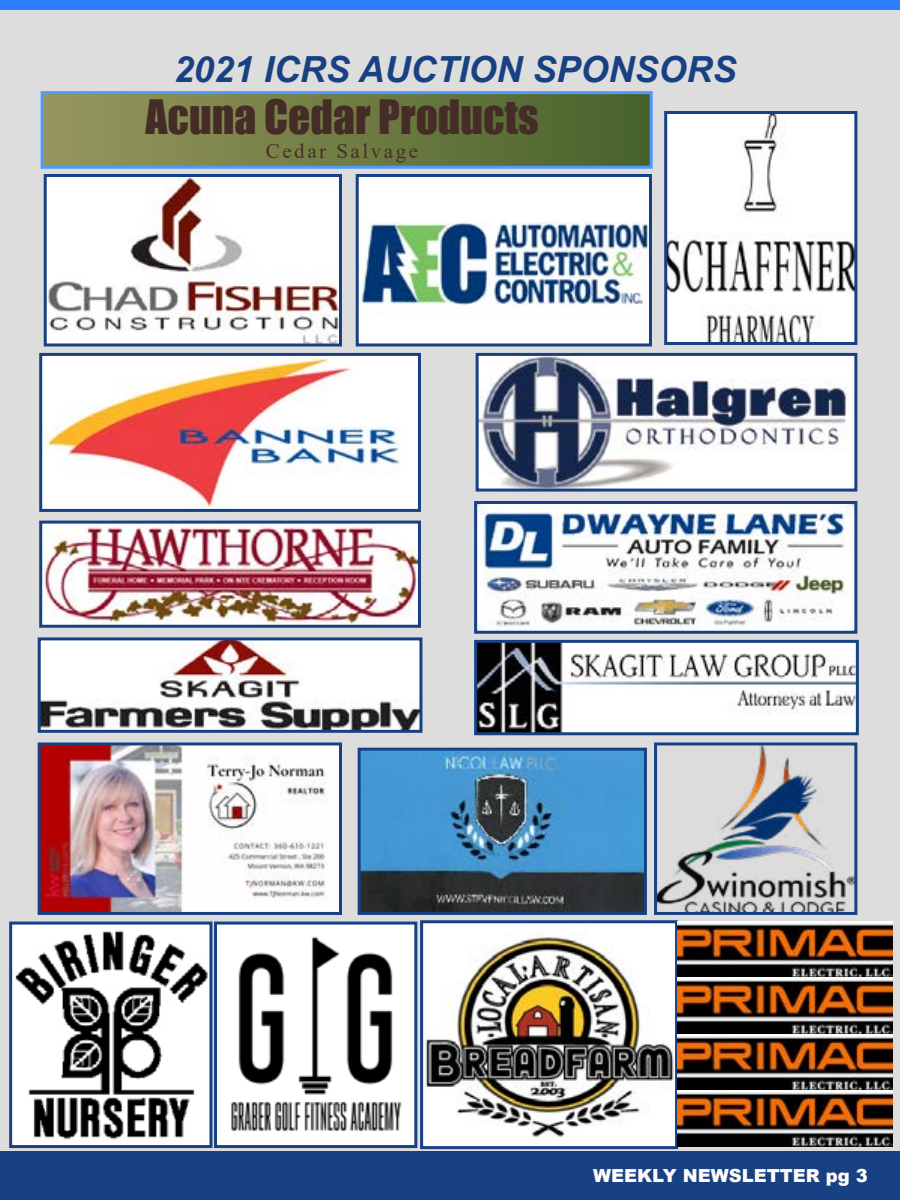
<style>
.page{position:relative;width:900px;height:1200px;background:#ddd}
.page>*{position:absolute;margin:0;border:0;box-sizing:border-box;transform-origin:0 0}
.t1{font:43.5px "Impact";color:#452c27}
.t2{font:italic 700 36px "Arial";color:#184183}
.t3{font:21px "Times New Roman";letter-spacing:.12em;color:#482f2a}
.t4{font:900 18px "Arial";color:#fffaf9}
.s1{color:#fff}
</style>
<div class="page">
<div style="left:0;top:1151px;width:900px;height:49px;background:#184183"></div>
<div style="left:0;top:0;width:900px;height:10px;background:#2e7fff"></div>
<img style="left:48px;top:178px;width:290px;height:164px">
<div style="left:44px;top:174px;width:298px;height:172px;border:3px solid #184183"></div>
<img style="left:43px;top:357px;width:374px;height:151px">
<div style="left:39px;top:353px;width:382px;height:159px;border:3px solid #184183"></div>
<img style="left:43px;top:525px;width:374px;height:99px">
<div style="left:39px;top:521px;width:382px;height:107px;border:3px solid #184183"></div>
<img style="left:480px;top:357px;width:373px;height:131px">
<div style="left:476px;top:353px;width:381px;height:139px;border:3px solid #184183"></div>
<img style="left:13px;top:926px;width:196px;height:218px">
<div style="left:9px;top:922px;width:204px;height:226px;border:3px solid #184183"></div>
<img style="left:42px;top:746px;width:296px;height:165px">
<div style="left:38px;top:742px;width:304px;height:173px;border:3px solid #184183"></div>
<img style="left:658px;top:746px;width:195px;height:165px">
<div style="left:654px;top:742px;width:203px;height:173px;border:3px solid #184183"></div>
<img style="left:360px;top:178px;width:288px;height:164px">
<div style="left:356px;top:174px;width:296px;height:172px;border:3px solid #184183"></div>
<img style="left:668px;top:115px;width:185px;height:226px">
<div style="left:664px;top:111px;width:193px;height:234px;border:3px solid #184183"></div>
<img style="left:478px;top:505px;width:375px;height:125px">
<div style="left:474px;top:501px;width:383px;height:133px;border:3px solid #184183"></div>
<img style="left:42px;top:641px;width:376px;height:88px">
<div style="left:38px;top:637px;width:384px;height:96px;border:3px solid #184183"></div>
<img style="left:362px;top:752px;width:281px;height:159px">
<div style="left:358px;top:748px;width:289px;height:167px;border:3px solid #184183"></div>
<img style="left:424px;top:922px;width:468px;height:226px">
<div style="left:420px;top:920px;width:258px;height:229px;border:3px solid #184183"></div>
<img style="left:218px;top:926px;width:195px;height:218px">
<div style="left:214px;top:922px;width:203px;height:226px;border:3px solid #184183"></div>
<img style="left:478px;top:644px;width:377px;height:87px">
<div style="left:474px;top:640px;width:385px;height:95px;border:3px solid #184183"></div>
<div style="left:42px;top:93px;width:609px;height:74px;background:linear-gradient(to right,#97975d,#48622c)"></div>
<div style="left:41px;top:91px;width:612px;height:78px;border:3px solid #4f99ff"></div>
<p class="t2" style="left:174px;top:45px;width:564px">2021 ICRS AUCTION SPONSORS</p>
<p class="t1" style="left:146px;top:83px;width:395px">Acuna Cedar Products</p>
<p class="t3" style="left:266px;top:136px;width:154px">Cedar Salvage</p>
<p class="t4" style="left:593px;top:1162px;width:276px">WEEKLY NEWSLETTER pg <span class="s1">3</span></p>
</div>
